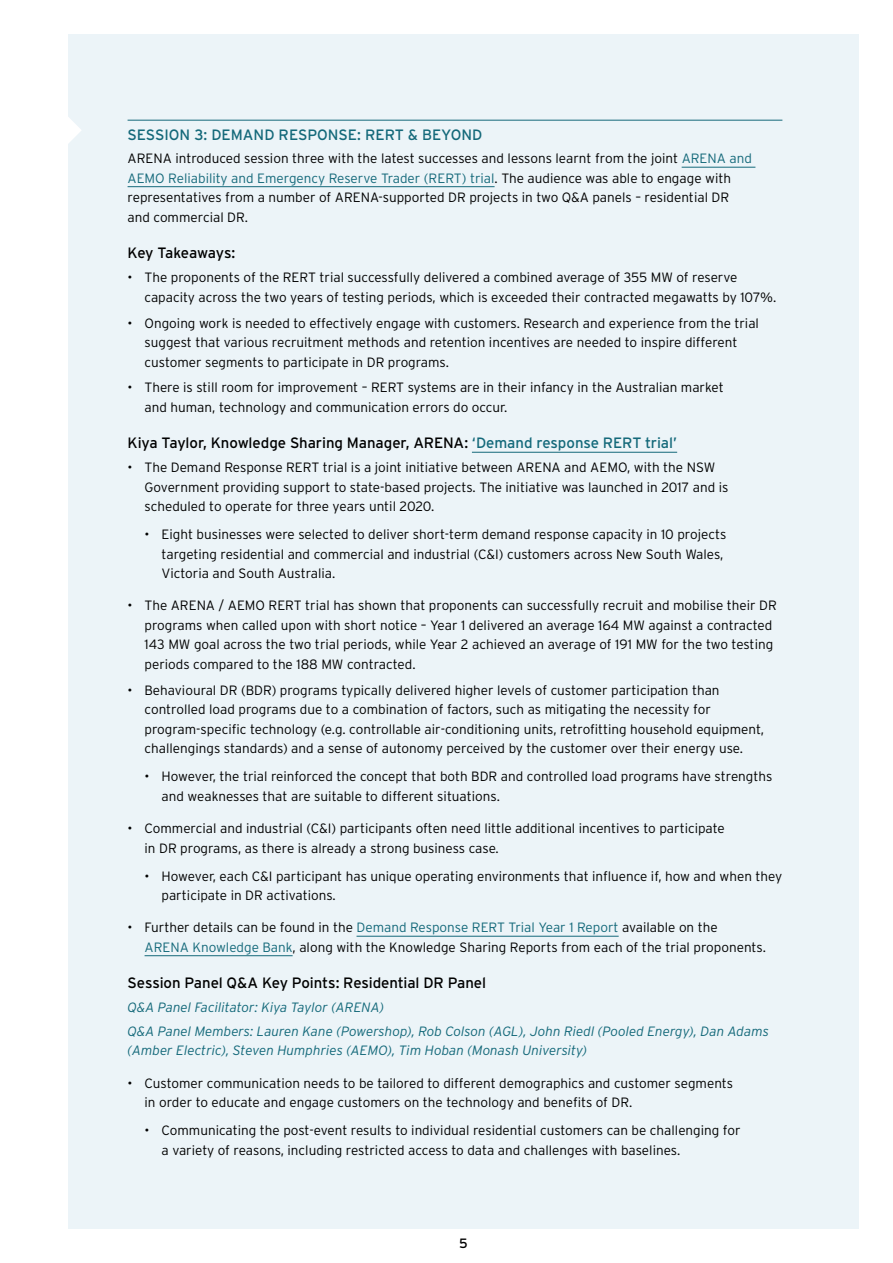
<style>
.page{position:relative;width:893px;height:1263px;background:#fff}
.page>*{position:absolute;margin:0;border:0;box-sizing:border-box;transform-origin:0 0}
.t1{font:15px "Interstate";letter-spacing:-.005em;color:#000}
.t2{font:15px "Interstate";color:#14697a}
.t3{font:300 13.5px/19.5px "Interstate";color:#000}
.t4{font:italic 300 13.5px/23.7px "Interstate";color:#14697a}
.t5{font:13.5px "Interstate";color:#000}
.s1{color:#14697a}
</style>
<div class="page">
<div style="left:68px;top:34px;width:791px;height:1195px;background:#ecf4f8"></div>
<svg style="left:68px;top:117px;width:13px;height:26px"></svg>
<hr style="left:128px;top:120px;width:654px;height:1px;background:#14697a">
<hr style="left:682px;top:167px;width:73px;height:1px;background:#14697a">
<hr style="left:128px;top:186px;width:367px;height:1px;background:#14697a">
<hr style="left:472px;top:452px;width:205px;height:1px;background:#14697a">
<hr style="left:356px;top:936px;width:263px;height:1px;background:#14697a">
<hr style="left:145px;top:955px;width:148px;height:1px;background:#14697a">
<p class="t2" style="left:128px;top:126px;width:356px">SESSION 3: DEMAND RESPONSE: RERT &amp; BEYOND</p>
<p class="t3" style="left:128px;top:149px;width:626px">ARENA introduced session three with the latest successes and lessons learnt from the joint <span class="s1">ARENA and AEMO Reliability and Emergency Reserve Trader (RERT) trial</span>. The audience was able to engage with representatives from a number of ARENA-supported DR projects in two Q&amp;A panels – residential DR and commercial DR.</p>
<p class="t1" style="left:128px;top:245px;width:109px">Key Takeaways:</p>
<p class="t3" style="left:145px;top:268px;width:633px;text-indent:-17px">• The proponents of the RERT trial successfully delivered a combined average of 355 MW of reserve capacity across the two years of testing periods, which is exceeded their contracted megawatts by 107%.</p>
<p class="t3" style="left:145px;top:313px;width:616px;text-indent:-17px">• Ongoing work is needed to effectively engage with customers. Research and experience from the trial suggest that various recruitment methods and retention incentives are needed to inspire different customer segments to participate in DR programs.</p>
<p class="t3" style="left:145px;top:378px;width:581px;text-indent:-17px">• There is still room for improvement – RERT systems are in their infancy in the Australian market and human, technology and communication errors do occur.</p>
<p class="t1" style="left:128px;top:435px;width:551px">Kiya Taylor, Knowledge Sharing Manager, ARENA: <span class="s1">‘Demand response RERT trial’</span></p>
<p class="t3" style="left:145px;top:458px;width:585px;text-indent:-17px">• The Demand Response RERT trial is a joint initiative between ARENA and AEMO, with the NSW<br>Government providing support to state-based projects. The initiative was launched in 2017 and is scheduled to operate for three years until 2020.</p>
<p class="t3" style="left:162px;top:525px;width:566px;text-indent:-17px">• Eight businesses were selected to deliver short-term demand response capacity in 10 projects targeting residential and commercial and industrial (C&amp;I) customers across New South Wales,<br>Victoria and South Australia.</p>
<p class="t3" style="left:145px;top:596px;width:634px;text-indent:-17px">• The ARENA / AEMO RERT trial has shown that proponents can successfully recruit and mobilise their DR programs when called upon with short notice – Year 1 delivered an average 164 MW against a contracted 143 MW goal across the two trial periods, while Year 2 achieved an average of 191 MW for the two testing periods compared to the 188 MW contracted.</p>
<p class="t3" style="left:145px;top:680px;width:621px;text-indent:-17px">• Behavioural DR (BDR) programs typically delivered higher levels of customer participation than controlled load programs due to a combination of factors, such as mitigating the necessity for program-specific technology (e.g. controllable air-conditioning units, retrofitting household equipment, challengings standards) and a sense of autonomy perceived by the customer over their energy use.</p>
<p class="t3" style="left:162px;top:767px;width:612px;text-indent:-17px">• However, the trial reinforced the concept that both BDR and controlled load programs have strengths and weaknesses that are suitable to different situations.</p>
<p class="t3" style="left:145px;top:818px;width:582px;text-indent:-17px">• Commercial and industrial (C&amp;I) participants often need little additional incentives to participate in DR programs, as there is already a strong business case.</p>
<p class="t3" style="left:162px;top:866px;width:622px;text-indent:-17px">• However, each C&amp;I participant has unique operating environments that influence if, how and when they participate in DR activations.</p>
<p class="t3" style="left:145px;top:918px;width:623px;text-indent:-17px">• Further details can be found in the <span class="s1">Demand Response RERT Trial Year 1 Report</span> available on the<br><span class="s1">ARENA Knowledge Bank</span>, along with the Knowledge Sharing Reports from each of the trial proponents.</p>
<p class="t1" style="left:128px;top:975px;width:360px">Session Panel Q&amp;A Key Points: Residential DR Panel</p>
<p class="t4" style="left:128px;top:995px;width:643px">Q&amp;A Panel Facilitator: Kiya Taylor (ARENA)<br>Q&amp;A Panel Members: Lauren Kane (Powershop), Rob Colson (AGL), John Riedl (Pooled Energy), Dan Adams</p>
<p class="t4" style="left:128px;top:1039px;width:461px">(Amber Electric), Steven Humphries (AEMO), Tim Hoban (Monash University)</p>
<p class="t3" style="left:145px;top:1073px;width:590px;text-indent:-17px">• Customer communication needs to be tailored to different demographics and customer segments in order to educate and engage customers on the technology and benefits of DR.</p>
<p class="t3" style="left:162px;top:1120px;width:580px;text-indent:-17px">• Communicating the post-event results to individual residential customers can be challenging for a variety of reasons, including restricted access to data and challenges with baselines.</p>
<p class="t5" style="left:459px;top:1236px;width:10px">5</p>
</div>
